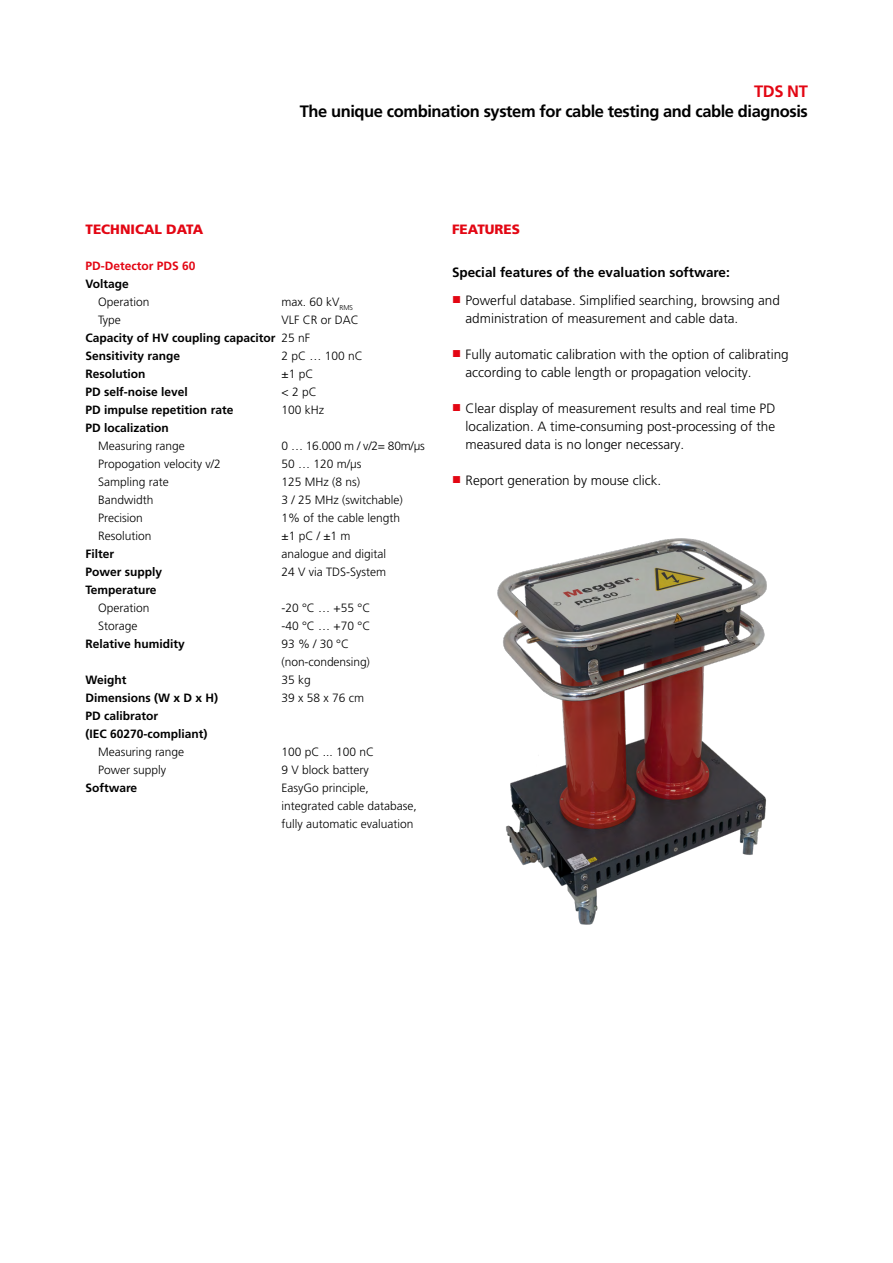
<style>
.page{position:relative;width:893px;height:1263px;background:#fff}
.page>*{position:absolute;margin:0;border:0;box-sizing:border-box;transform-origin:0 0}
.t1{font:700 16.5px "Frutiger LT Pro";letter-spacing:-.025em;color:#000}
.t2{font:700 16.5px "Frutiger LT Pro";color:#e30613}
.t3{font:300 13.5px/18px "Frutiger LT Pro";color:#000}
.t4{font:700 13.5px "Frutiger LT Pro";color:#000}
.t5{font:900 13.5px "Frutiger LT Pro";color:#e30613}
.t6{font:300 12px/18px "Frutiger LT Pro";color:#000}
.t7{font:700 12px/18px "Frutiger LT Pro";color:#000}
.t8{font:300 12px "Frutiger LT Pro";letter-spacing:-.02em;color:#000}
.t9{font:700 12px "Frutiger LT Pro";color:#e30613}
.s1{font-weight:300}
.s2{font-family:"Arial";font-weight:400;font-size:15px;color:#e30613}
</style>
<div class="page">
<img style="left:497px;top:538px;width:270px;height:387px">
<h1 class="t2" style="left:754px;top:82px;width:55px">TDS NT</h1>
<h1 class="t1" style="left:300px;top:102px;width:510px">The unique combination system for cable testing and cable diagnosis</h1>
<p class="t5" style="left:85px;top:221px;width:119px">TECHNICAL DATA</p>
<p class="t9" style="left:86px;top:259px;width:112px">PD-Detector PDS 60</p>
<p class="t7" style="left:86px;top:275px;width:45px">Voltage</p>
<p class="t6" style="left:98px;top:293px;width:53px">Operation</p>
<p class="t6" style="left:281px;top:293px;width:73px">max. 60 kV<sub>RMS</sub></p>
<p class="t6" style="left:98px;top:311px;width:24px">Type</p>
<p class="t7" style="left:85px;top:311px;width:275px;text-indent:196px"><span class="s1">VLF CR or DAC<br></span>Capacity of HV coupling capacitor <span class="s1">25 nF<br></span>Sensitivity range</p>
<p class="t6" style="left:281px;top:347px;width:83px">2 pC … 100 nC</p>
<p class="t7" style="left:85px;top:365px;width:61px">Resolution</p>
<p class="t6" style="left:281px;top:365px;width:33px">±1 pC</p>
<p class="t7" style="left:85px;top:383px;width:104px">PD self-noise level</p>
<p class="t6" style="left:281px;top:383px;width:37px">&lt; 2 pC</p>
<p class="t7" style="left:85px;top:401px;width:149px">PD impulse repetition rate</p>
<p class="t6" style="left:281px;top:401px;width:44px">100 kHz</p>
<p class="t7" style="left:85px;top:419px;width:85px">PD localization</p>
<p class="t6" style="left:98px;top:437px;width:88px">Measuring range</p>
<p class="t8" style="left:281px;top:439px;width:145px">0 … 16.000 m / v/2= 80m/µs</p>
<p class="t6" style="left:98px;top:455px;width:124px">Propogation velocity v/2</p>
<p class="t6" style="left:281px;top:455px;width:82px">50 … 120 m/µs</p>
<p class="t6" style="left:98px;top:473px;width:72px">Sampling rate</p>
<p class="t6" style="left:281px;top:473px;width:80px">125 MHz (8 ns)</p>
<p class="t6" style="left:98px;top:491px;width:57px">Bandwidth</p>
<p class="t6" style="left:281px;top:491px;width:123px">3 / 25 MHz (switchable)</p>
<p class="t6" style="left:98px;top:509px;width:46px">Precision</p>
<p class="t6" style="left:281px;top:509px;width:120px">1% of the cable length</p>
<p class="t6" style="left:98px;top:527px;width:55px">Resolution</p>
<p class="t6" style="left:281px;top:527px;width:71px">±1 pC / ±1 m</p>
<p class="t7" style="left:85px;top:545px;width:30px">Filter</p>
<p class="t6" style="left:281px;top:545px;width:106px">analogue and digital</p>
<p class="t7" style="left:85px;top:563px;width:78px">Power supply</p>
<p class="t6" style="left:281px;top:563px;width:106px">24 V via TDS-System</p>
<p class="t7" style="left:85px;top:581px;width:73px">Temperature</p>
<p class="t6" style="left:98px;top:599px;width:53px">Operation</p>
<p class="t6" style="left:281px;top:599px;width:90px">-20 °C … +55 °C</p>
<p class="t6" style="left:98px;top:617px;width:41px">Storage</p>
<p class="t6" style="left:281px;top:617px;width:90px">-40 °C … +70 °C</p>
<p class="t7" style="left:85px;top:635px;width:101px">Relative humidity</p>
<p class="t6" style="left:281px;top:635px;width:90px">93 % / 30 °C (non-condensing)</p>
<p class="t7" style="left:85px;top:671px;width:43px">Weight</p>
<p class="t6" style="left:281px;top:671px;width:31px">35 kg</p>
<p class="t7" style="left:85px;top:689px;width:134px">Dimensions (W x D x H)</p>
<p class="t6" style="left:281px;top:689px;width:84px">39 x 58 x 76 cm</p>
<p class="t7" style="left:85px;top:707px;width:124px">PD calibrator<br>(IEC 60270-compliant)</p>
<p class="t6" style="left:98px;top:743px;width:87px">Measuring range</p>
<p class="t6" style="left:281px;top:743px;width:94px">100 pC ... 100 nC</p>
<p class="t6" style="left:98px;top:761px;width:70px">Power supply</p>
<p class="t6" style="left:281px;top:761px;width:89px">9 V block battery</p>
<p class="t7" style="left:85px;top:779px;width:53px">Software</p>
<p class="t6" style="left:281px;top:779px;width:137px">EasyGo principle, integrated cable database, fully automatic evaluation</p>
<p class="t5" style="left:452px;top:221px;width:70px">FEATURES</p>
<p class="t4" style="left:452px;top:264px;width:279px">Special features of the evaluation software:</p>
<p class="t3" style="left:465px;top:291px;width:316px;text-indent:-13px"><span class="s2">■</span> Powerful database. Simplified searching, browsing and administration of measurement and cable data.</p>
<p class="t3" style="left:465px;top:345px;width:325px;text-indent:-13px"><span class="s2">■</span> Fully automatic calibration with the option of calibrating according to cable length or propagation velocity.</p>
<p class="t3" style="left:465px;top:399px;width:311px;text-align:justify;text-indent:-13px"><span class="s2">■</span> Clear display of measurement results and real time PD localization. A time-consuming post-processing of the measured data is no longer necessary.</p>
<p class="t3" style="left:452px;top:471px;width:211px"><span class="s2">■</span> Report generation by mouse click.</p>
</div>
